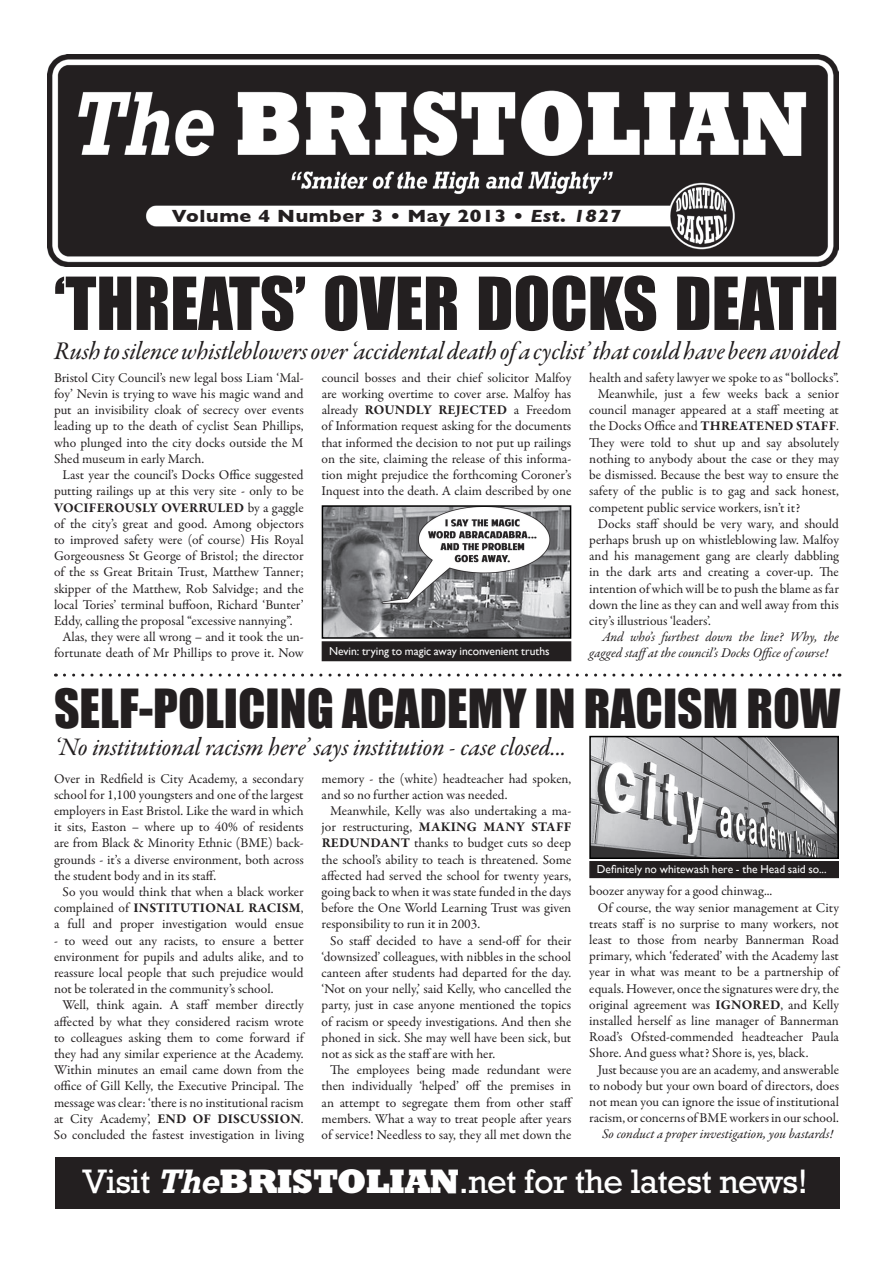
<style>
.page{position:relative;width:893px;height:1263px;background:#fff}
.page>*{position:absolute;margin:0;border:0;box-sizing:border-box;transform-origin:0 0}
.t1{font:67.5px "Impact";color:#231f20}
.t2{font:49.5px "Impact";color:#231f20}
.t3{font:34.5px "Rockwell Std";letter-spacing:-.02em;color:#fff}
.t4{font:25.5px "Garamond Premr Pro Med It Subh";color:#231f20}
.t5{font:700 18px "Gill Sans";letter-spacing:.03em;color:#231f20;scale:1.1 1}
.t6{font:13.5px/16.2px "Garamond Premr Pro";color:#231f20;text-align:justify}
.t7{font:italic 13.5px/16.2px "Garamond Premr Pro";letter-spacing:-.005em;color:#231f20}
.t8{font:700 13.5px "Garamond Premr Pro";letter-spacing:.01em;color:#231f20}
.t9{font:11.55px "Gill Sans";color:#fcfcfc}
.s1{font-style:italic}
.s2{font-weight:400}
.s3{font-weight:700}
.s4{font-weight:700;font-style:italic}
.s5{font-weight:800}
</style>
<div class="page">
<img style="left:48px;top:54px;width:791px;height:213px">
<div style="left:55px;top:1157px;width:785px;height:51px;background:#231f20"></div>
<img style="left:592px;top:739px;width:244px;height:117px">
<div style="left:589px;top:736px;width:250px;height:123px;border:2px solid #000"></div>
<img style="left:325px;top:508px;width:243px;height:128px">
<div style="left:322px;top:505px;width:249px;height:134px;border:2px solid #000"></div>
<svg style="left:321px;top:641px;width:251px;height:21px;background:#484546"></svg>
<div style="left:325px;top:645px;width:243px;height:15px;background:#231f20"></div>
<svg style="left:64px;top:674px;width:776px;height:3px"></svg>
<svg style="left:589px;top:861px;width:250px;height:18px"></svg>
<div style="left:592px;top:864px;width:244px;height:13px;background:#231f20"></div>
<h3 class="t5" style="left:172px;top:205px;width:410px">Volume 4 Number 3 • May 2013 • <span class="s1">Est. 1827</span></h3>
<h1 class="t1" style="left:54px;top:251px;width:786px">‘THREATS’ OVER DOCKS DEATH</h1>
<h3 class="t4" style="left:54px;top:336px;width:786px">Rush to silence whistleblowers over ‘accidental death of a cyclist’ that could have been avoided</h3>
<p class="t6" style="left:54px;top:370px;width:251px">Bristol City Council’s new legal boss Liam ‘Mal&shy;foy’ Nevin is trying to wave his magic wand and put an invisibility cloak of secrecy over events leading up to the death of cyclist Sean Phillips, who plunged into the city docks outside the M Shed museum in early March.</p>
<p class="t6" style="left:63px;top:467px;width:243px">Last year the council’s Docks Office suggested</p>
<p class="t6" style="left:54px;top:483px;width:251px">putting railings up at this very site - only to be</p>
<p class="t8" style="left:54px;top:499px;width:251px">VOCIFEROUSLY OVERRULED <span class="s2">by a gaggle</span></p>
<p class="t6" style="left:54px;top:516px;width:251px">of the city’s great and good. Among objectors</p>
<p class="t6" style="left:54px;top:532px;width:251px">to improved safety were (of course) His Royal</p>
<p class="t6" style="left:54px;top:548px;width:251px">Gorgeousness St George of Bristol; the director</p>
<p class="t6" style="left:54px;top:564px;width:251px">of the ss Great Britain Trust, Matthew Tanner;</p>
<p class="t6" style="left:54px;top:580px;width:251px">skipper of the Matthew, Rob Salvidge; and the</p>
<p class="t6" style="left:54px;top:597px;width:251px">local Tories’ terminal buffoon, Richard ‘Bunter’</p>
<p class="t6" style="left:54px;top:613px;width:240px">Eddy, calling the proposal “excessive nannying”.</p>
<p class="t6" style="left:63px;top:629px;width:243px">Alas, they were all wrong – and it took the un-</p>
<p class="t6" style="left:54px;top:645px;width:251px">fortunate death of Mr Phillips to prove it. Now</p>
<p class="t6" style="left:322px;top:370px;width:251px">council bosses and their chief solicitor Malfoy are working overtime to cover arse. Malfoy has already <span class="s3">ROUNDLY REJECTED</span> a Freedom of Information request asking for the documents that informed the decision to not put up railings on the site, claiming the release of this informa&shy;tion might prejudice the forthcoming Coroner’s Inquest into the death. A claim described by one</p>
<p class="t6" style="left:589px;top:370px;width:251px">health and safety lawyer we spoke to as “bollocks”.</p>
<p class="t6" style="left:598px;top:386px;width:243px">Meanwhile, just a few weeks back a senior</p>
<p class="t6" style="left:589px;top:402px;width:251px">council manager appeared at a staff meeting at</p>
<p class="t6" style="left:589px;top:418px;width:251px">the Docks Office and <span class="s3">THREATENED STAFF</span>.</p>
<p class="t6" style="left:589px;top:435px;width:251px">They were told to shut up and say absolutely</p>
<p class="t6" style="left:589px;top:451px;width:251px">nothing to anybody about the case or they may</p>
<p class="t6" style="left:589px;top:467px;width:251px">be dismissed. Because the best way to ensure the</p>
<p class="t6" style="left:589px;top:483px;width:251px">safety of the public is to gag and sack honest,</p>
<p class="t6" style="left:589px;top:499px;width:213px">competent public service workers, isn’t it?</p>
<p class="t6" style="left:598px;top:516px;width:243px">Docks staff should be very wary, and should</p>
<p class="t6" style="left:589px;top:532px;width:251px">perhaps brush up on whistleblowing law. Malfoy</p>
<p class="t6" style="left:589px;top:548px;width:251px">and his management gang are clearly dabbling</p>
<p class="t6" style="left:589px;top:564px;width:251px">in the dark arts and creating a cover-up. The</p>
<p class="t6" style="left:589px;top:580px;width:251px">intention of which will be to push the blame as far</p>
<p class="t6" style="left:589px;top:597px;width:251px">down the line as they can and well away from this</p>
<p class="t6" style="left:589px;top:613px;width:123px">city’s illustrious ‘leaders’.</p>
<p class="t7" style="left:589px;top:629px;width:251px;text-indent:13px">And who’s furthest down the line? Why, the gagged staffat the council’s Docks Office of course!</p>
<p class="t9" style="left:329px;top:644px;width:222px">Nevin: trying to magic away inconvenient truths</p>
<h2 class="t2" style="left:54px;top:670px;width:788px">SELF-POLICING ACADEMY IN RACISM ROW</h2>
<h3 class="t4" style="left:54px;top:732px;width:514px">‘No institutional racism here’ says institution - case closed...</h3>
<p class="t6" style="left:54px;top:770px;width:251px">Over in Redfield is City Academy, a secondary school for 1,100 youngsters and one of the largest employers in East Bristol. Like the ward in which it sits, Easton – where up to 40% of residents are from Black &amp; Minority Ethnic (BME) back&shy;grounds - it’s a diverse environment, both across the student body and in its staff.</p>
<p class="t6" style="left:54px;top:884px;width:251px;text-indent:9px">So you would think that when a black worker complained of <span class="s3">INSTITUTIONAL RACISM</span>, a full and proper investigation would ensue</p>
<p class="t6" style="left:54px;top:932px;width:251px">- to weed out any racists, to ensure a better environment for pupils and adults alike, and to reassure local people that such prejudice would not be tolerated in the community’s school.</p>
<p class="t6" style="left:54px;top:997px;width:251px;text-indent:9px">Well, think again. A staff member directly affected by what they considered racism wrote to colleagues asking them to come forward if they had any similar experience at the Academy.<br>Within minutes an email came down from the office of Gill Kelly, the Executive Principal. The message was clear: ‘there is no institutional racism at City Academy’, <span class="s3">END OF DISCUSSION</span>.<br>So concluded the fastest investigation in living</p>
<p class="t6" style="left:322px;top:770px;width:251px">memory - the (white) headteacher had spoken, and so no further action was needed.</p>
<p class="t6" style="left:322px;top:803px;width:251px;text-indent:9px">Meanwhile, Kelly was also undertaking a ma&shy;jor restructuring, <span class="s3">MAKING MANY STAFF REDUNDANT</span> thanks to budget cuts so deep the school’s ability to teach is threatened. Some affected had served the school for twenty years, going back to when it was state funded in the days before the One World Learning Trust was given responsibility to run it in 2003.</p>
<p class="t6" style="left:322px;top:932px;width:251px;text-indent:9px">So staff decided to have a send-off for their ‘downsized’ colleagues, with nibbles in the school canteen after students had departed for the day. ‘Not on your nelly,’ said Kelly, who cancelled the party, just in case anyone mentioned the topics of racism or speedy investigations. And then she phoned in sick. She may well have been sick, but not as sick as the staff are with her.</p>
<p class="t6" style="left:322px;top:1062px;width:253px;text-align:center">The employees being made redundant were then individually ‘helped’ off the premises in an attempt to segregate them from other staff members. What a way to treat people after years of service! Needless to say, they all met down the</p>
<p class="t9" style="left:597px;top:863px;width:231px">Definitely no whitewash here - the Head said so...</p>
<p class="t6" style="left:589px;top:883px;width:184px">boozer anyway for a good chinwag...</p>
<p class="t6" style="left:598px;top:900px;width:243px">Of course, the way senior management at City</p>
<p class="t6" style="left:589px;top:916px;width:251px">treats staff is no surprise to many workers, not</p>
<p class="t6" style="left:589px;top:932px;width:251px">least to those from nearby Bannerman Road</p>
<p class="t6" style="left:589px;top:948px;width:251px">primary, which ‘federated’ with the Academy last</p>
<p class="t6" style="left:589px;top:964px;width:251px">year in what was meant to be a partnership of</p>
<p class="t6" style="left:589px;top:981px;width:251px">equals. However, once the signatures were dry, the</p>
<p class="t6" style="left:589px;top:997px;width:251px">original agreement was <span class="s3">IGNORED</span>, and Kelly</p>
<p class="t6" style="left:589px;top:1013px;width:251px">installed herself as line manager of Bannerman</p>
<p class="t6" style="left:589px;top:1029px;width:251px">Road’s Ofsted-commended headteacher Paula</p>
<p class="t6" style="left:589px;top:1045px;width:221px">Shore. And guess what? Shore is, yes, black.</p>
<p class="t6" style="left:598px;top:1062px;width:243px">Just because you are an academy, and answerable</p>
<p class="t6" style="left:589px;top:1078px;width:251px">to nobody but your own board of directors, does</p>
<p class="t6" style="left:589px;top:1094px;width:251px">not mean you can ignore the issue of institutional</p>
<p class="t6" style="left:589px;top:1110px;width:251px">racism, or concerns of BME workers in our school.</p>
<p class="t7" style="left:602px;top:1127px;width:233px">So conduct a proper investigation, you bastards!</p>
<h3 class="t3" style="left:82px;top:1161px;width:727px">Visit <span class="s4">The</span><span class="s5">BRISTOLIAN</span>.net for the latest news!</h3>
</div>
